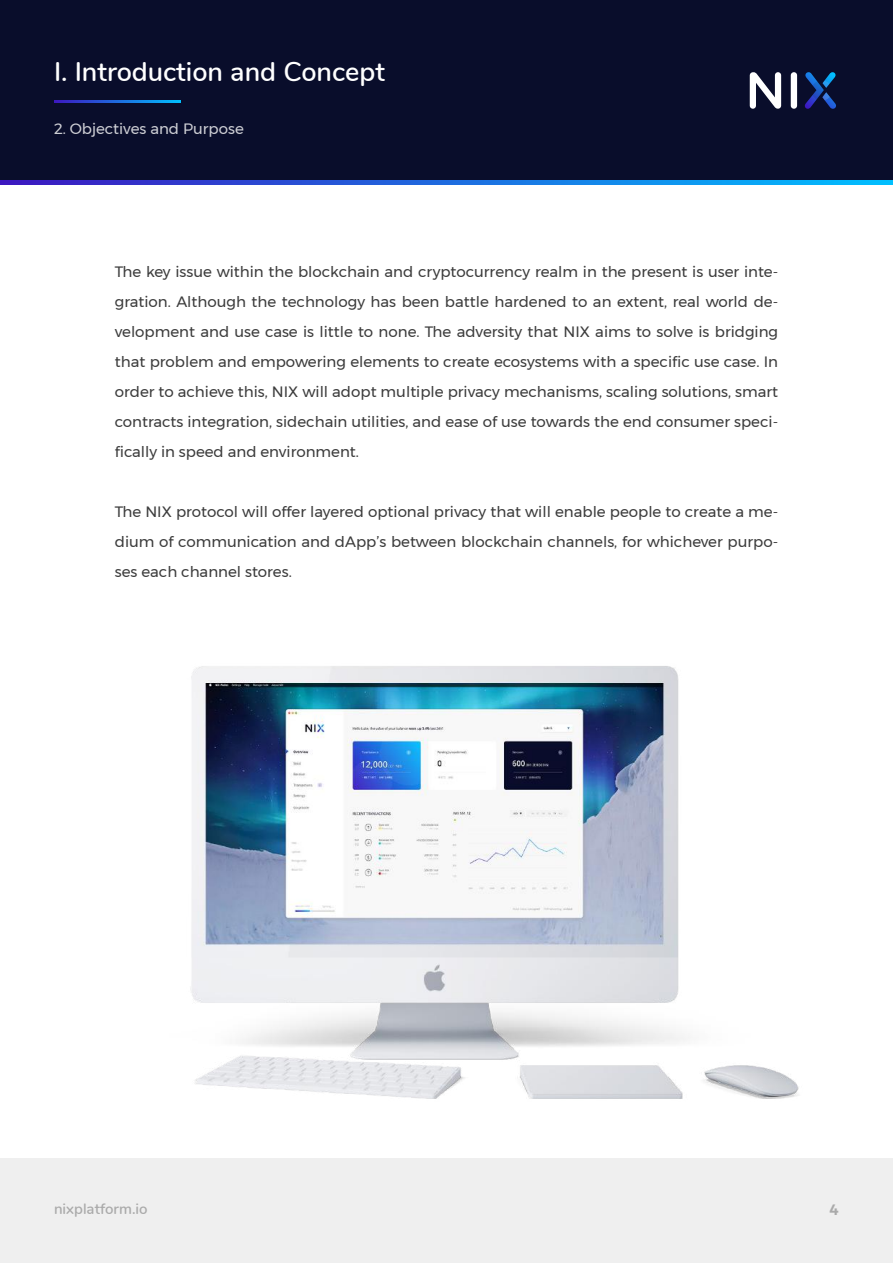
<style>
.page{position:relative;width:893px;height:1263px;background:#fff}
.page>*{position:absolute;margin:0;border:0;box-sizing:border-box;transform-origin:0 0}
.t1{font:600 27px "Nunito";color:#fff}
.t2{font:15px/30px "Montserrat";color:#3c3c3c;text-align:justify}
.t3{font:15px "Montserrat";color:#fff}
.t4{font:600 15px "Nunito";color:#aaa}
.t5{font:600 15px "Montserrat";color:#aaa}
</style>
<div class="page">
<div style="left:0;top:0;width:893px;height:181px;background:#090d2b"></div>
<svg style="left:54px;top:101px;width:126px;height:1px"></svg>
<svg style="left:1px;top:180px;width:892px;height:4px;background:#1e6bde"></svg>
<div style="left:1px;top:1159px;width:892px;height:104px;background:#efefef"></div>
<svg style="left:750px;top:72px;width:31px;height:37px"></svg>
<div style="left:791px;top:72px;width:6px;height:37px;background:#fff;border-radius:3px"></div>
<svg style="left:805px;top:72px;width:31px;height:37px"></svg>
<img style="left:190px;top:666px;width:609px;height:433px">
<h1 class="t1" style="left:54px;top:52px;width:332px">I. Introduction and Concept</h1>
<p class="t3" style="left:54px;top:117px;width:191px">2. Objectives and Purpose</p>
<p class="t2" style="left:115px;top:256px;width:665px">The key issue within the blockchain and cryptocurrency realm in the present is user inte&shy;gration. Although the technology has been battle hardened to an extent, real world de&shy;velopment and use case is little to none. The adversity that NIX aims to solve is bridging that problem and empowering elements to create ecosystems with a specific use case. In order to achieve this, NIX will adopt multiple privacy mechanisms, scaling solutions, smart contracts integration, sidechain utilities, and ease of use towards the end consumer speci&shy;fically in speed and environment.</p>
<p class="t2" style="left:115px;top:496px;width:665px">The NIX protocol will offer layered optional privacy that will enable people to create a me&shy;dium of communication and dApp’s between blockchain channels, for whichever purpo&shy;ses each channel stores.</p>
<p class="t4" style="left:54px;top:1197px;width:95px">nixplatform.io</p>
<p class="t5" style="left:830px;top:1198px;width:11px">4</p>
</div>
